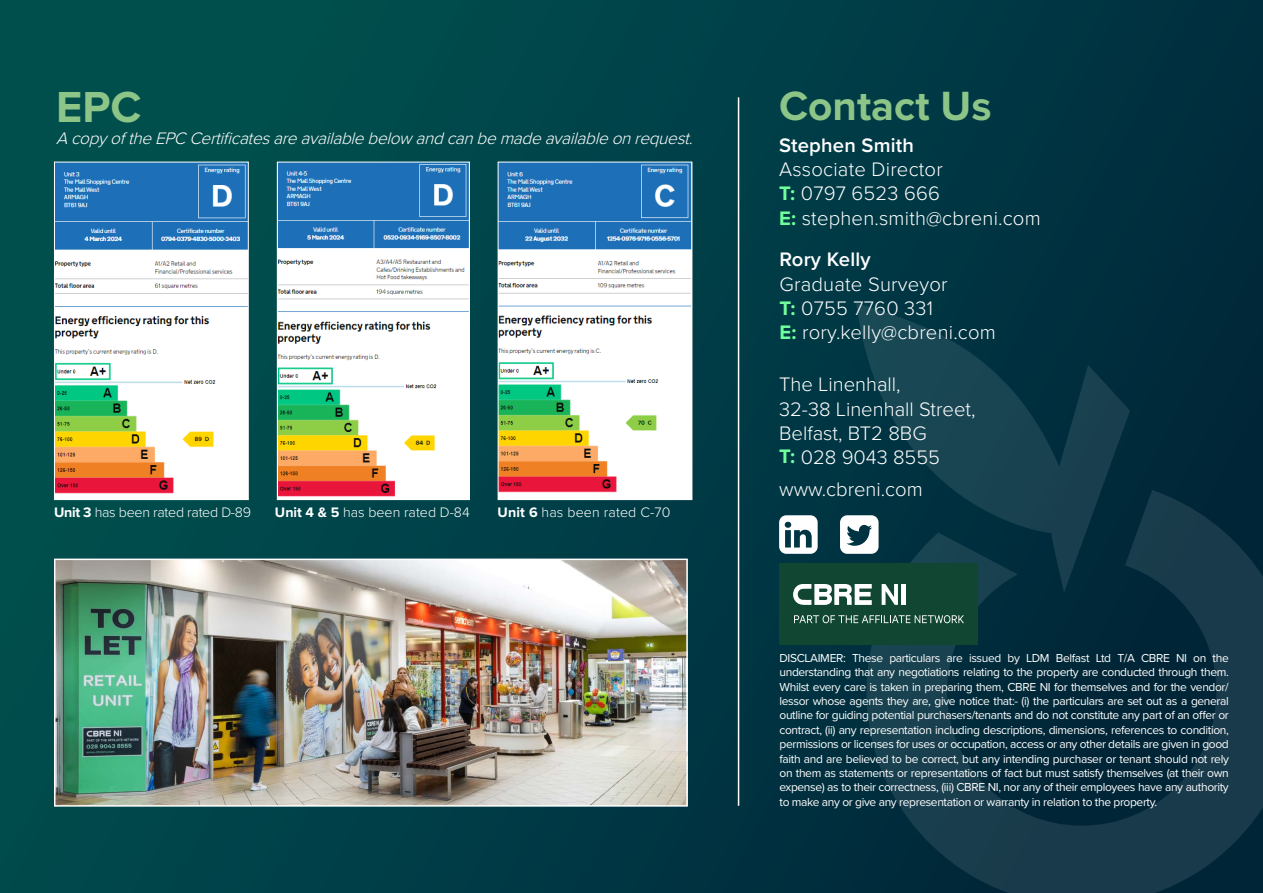
<style>
.page{position:relative;width:1263px;height:893px;background:#fff}
.page>*{position:absolute;margin:0;border:0;box-sizing:border-box;transform-origin:0 0}
.t1{font:700 45px "Proxima Nova";color:#8cc587}
.t2{font:700 42.3px "Proxima Nova";color:#8cc587}
.t3{font:300 20.25px/24.3px "Proxima Nova";letter-spacing:.01em;color:#fff}
.t4{font:600 20.25px "Proxima Nova";letter-spacing:.01em;color:#fff}
.t5{font:italic 300 17.25px "Proxima Nova";color:#fff}
.t6{font:300 14.25px "Proxima Nova";color:#fff}
.t7{font:300 14.25px "Proxima Nova";letter-spacing:-.02em;color:#fff}
.t8{font:12px/14.4px "Proxima Nova";letter-spacing:-.03em;color:#fff;text-align:justify}
.s1{font-weight:700}
.s2{font-weight:700;color:#6fff9d}
</style>
<div class="page">
<div style="left:0;top:0;width:1263px;height:893px;background:linear-gradient(to right,#01514f,#002c3e)"></div>
<svg style="left:856px;top:303px;width:274px;height:260px;background:#0c3a48"></svg>
<svg style="left:866px;top:490px;width:397px;height:403px;background:#0b3141"></svg>
<div style="left:779px;top:563px;width:199px;height:81px;background:#114632"></div>
<svg style="left:882px;top:584px;width:16px;height:21px"></svg>
<hr style="left:902px;top:584px;width:4px;height:21px;background:#fff">
<svg style="left:793px;top:584px;width:79px;height:21px"></svg>
<svg style="left:794px;top:615px;width:170px;height:8px"></svg>
<svg style="left:779px;top:515px;width:39px;height:39px"></svg>
<svg style="left:840px;top:515px;width:38px;height:39px"></svg>
<img style="left:56px;top:164px;width:191px;height:334px">
<div style="left:54px;top:162px;width:195px;height:338px;border:1px solid #fff"></div>
<img style="left:279px;top:164px;width:189px;height:334px">
<div style="left:277px;top:162px;width:193px;height:338px;border:1px solid #fff"></div>
<img style="left:500px;top:164px;width:190px;height:334px">
<div style="left:498px;top:162px;width:194px;height:338px;border:1px solid #fff"></div>
<hr style="left:738px;top:97px;width:1px;height:709px;background:#fff">
<img style="left:57px;top:562px;width:628px;height:242px">
<div style="left:54px;top:559px;width:634px;height:248px;border:2px solid #fff"></div>
<h1 class="t1" style="left:56px;top:80px;width:87px">EPC</h1>
<h3 class="t5" style="left:56px;top:128px;width:643px">A copyoftheEPC Certificatesareavailablebelow andcanbemadeavailableonrequest.</h3>
<p class="t7" style="left:54px;top:504px;width:199px"><span class="s1">Unit 3</span> has been rated rated D-89</p>
<p class="t6" style="left:275px;top:504px;width:196px"><span class="s1">Unit 4 &amp; 5</span> has been rated D-84</p>
<p class="t6" style="left:498px;top:504px;width:174px"><span class="s1">Unit 6</span> has been rated C-70</p>
<h2 class="t2" style="left:779px;top:80px;width:214px">Contact Us</h2>
<h3 class="t4" style="left:779px;top:130px;width:136px">Stephen Smith</h3>
<h3 class="t3" style="left:779px;top:157px;width:263px">Associate Director<br><span class="s2">T:</span> 0797 6523 666<br><span class="s2">E:</span> stephen.smith@cbreni.com</h3>
<h3 class="t4" style="left:779px;top:244px;width:93px">Rory Kelly</h3>
<h3 class="t3" style="left:779px;top:272px;width:218px">Graduate Surveyor<br><span class="s2">T:</span> 0755 7760 331<br><span class="s2">E:</span> rory.kelly@cbreni.com</h3>
<h3 class="t3" style="left:779px;top:373px;width:198px">The Linenhall,<br>32-38 Linenhall Street,<br>Belfast, BT2 8BG<br><span class="s2">T:</span> 028 9043 8555</h3>
<h3 class="t3" style="left:779px;top:478px;width:145px">www.cbreni.com</h3>
<p class="t8" style="left:779px;top:651px;width:451px">DISCLAIMER: These particulars are issued by LDM Belfast Ltd T/A CBRE NI on the understanding that any negotiations relating to the property are conducted through them.<br>Whilst every care is taken in preparing them, CBRE NI for themselves and for the vendor/ lessor whose agents they are, give notice that:- (i) the particulars are set out as a general outline for guiding potential purchasers/tenants and do not constitute any part of an offer or contract, (ii) any representation including descriptions, dimensions, references to condition, permissions or licenses for uses or occupation, access or any other details are given in good faith and are believed to be correct, but any intending purchaser or tenant should not rely on them as statements or representations of fact but must satisfy themselves (at their own expense) as to their correctness, (iii) CBRE NI, nor any of their employees have any authority to make any or give any representation or warranty in relation to the property.</p>
</div>
